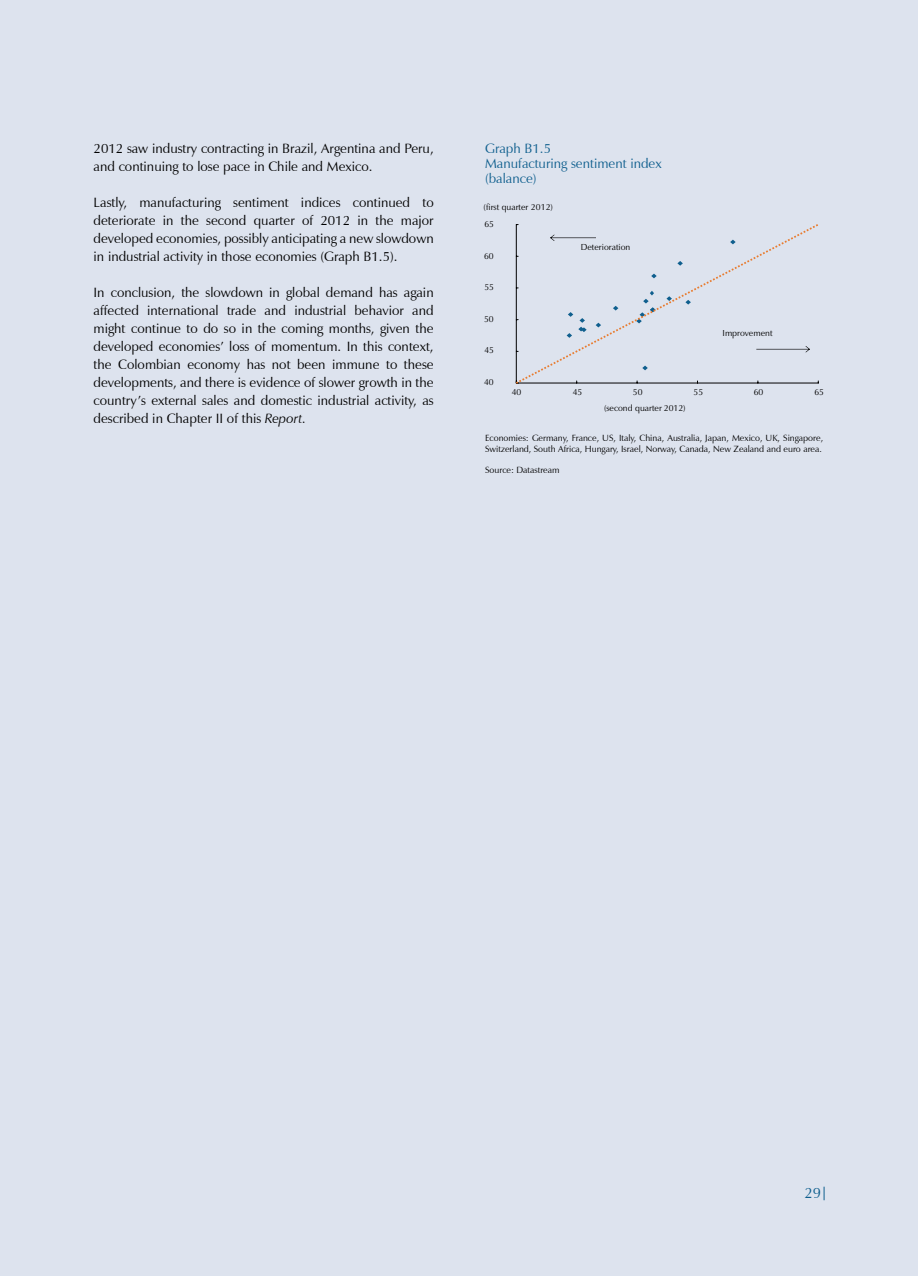
<style>
.page{position:relative;width:918px;height:1276px;background:#fff}
.page>*{position:absolute;margin:0;border:0;box-sizing:border-box;transform-origin:0 0}
.t1{font:15px "Zapf Humanist 601 BT";color:#0f5f8e}
.t2{font:13.5px/18px "Zapf Humanist 601 BT";color:#000;text-align:justify}
.t3{font:13.5px/15px "Zapf Humanist 601 BT";color:#0f5f8e}
.t4{font:9px/10.8px "Zapf Humanist 601 BT";color:#000}
.t5{font:8.85px "Zapf Humanist 601 BT";color:#000}
.s1{font-style:italic}
</style>
<div class="page">
<div style="left:1px;top:0;width:917px;height:1276px;background:#dde3ee"></div>
<svg style="left:824px;top:1186px;width:1px;height:14px"></svg>
<svg style="left:515px;top:224px;width:304px;height:160px"></svg>
<svg style="left:550px;top:234px;width:46px;height:7px"></svg>
<svg style="left:756px;top:346px;width:54px;height:6px"></svg>
<p class="t2" style="left:94px;top:139px;width:342px">2012 saw industry contracting in Brazil, Argentina and Peru, and continuing to lose pace in Chile and Mexico.</p>
<p class="t2" style="left:94px;top:193px;width:342px">Lastly, manufacturing sentiment indices continued to deteriorate in the second quarter of 2012 in the major developed economies, possibly anticipating a new slowdown in industrial activity in those economies (Graph B1.5).</p>
<p class="t2" style="left:94px;top:283px;width:342px">In conclusion, the slowdown in global demand has again affected international trade and industrial behavior and might continue to do so in the coming months, given the developed economies’ loss of momentum. In this context, the Colombian economy has not been immune to these developments, and there is evidence of slower growth in the country’s external sales and domestic industrial activity, as described in Chapter II of this <span class="s1">Report.</span></p>
<p class="t3" style="left:485px;top:141px;width:178px">Graph B1.5<br>Manufacturing sentiment index (balance)</p>
<p class="t5" style="left:484px;top:203px;width:71px">(first quarter 2012)</p>
<p class="t5" style="left:484px;top:221px;width:11px">65</p>
<p class="t5" style="left:484px;top:252px;width:11px">60</p>
<p class="t5" style="left:484px;top:284px;width:11px">55</p>
<p class="t5" style="left:484px;top:315px;width:11px">50</p>
<p class="t5" style="left:484px;top:347px;width:11px">45</p>
<p class="t5" style="left:484px;top:378px;width:11px">40</p>
<p class="t5" style="left:581px;top:243px;width:51px">Deterioration</p>
<p class="t5" style="left:723px;top:329px;width:51px">Improvement</p>
<p class="t5" style="left:512px;top:389px;width:11px">40</p>
<p class="t5" style="left:573px;top:389px;width:11px">45</p>
<p class="t5" style="left:633px;top:389px;width:11px">50</p>
<p class="t5" style="left:694px;top:389px;width:11px">55</p>
<p class="t5" style="left:754px;top:389px;width:11px">60</p>
<p class="t5" style="left:814px;top:389px;width:11px">65</p>
<p class="t5" style="left:604px;top:404px;width:83px">(second quarter 2012)</p>
<p class="t4" style="left:485px;top:432px;width:340px">Economies: Germany, France, US, Italy, China, Australia, Japan, Mexico, UK, Singapore,<br>Switzerland, South Africa, Hungary, Israel, Norway, Canada, New Zealand and euro area.</p>
<p class="t4" style="left:485px;top:465px;width:76px">Source: Datastream</p>
<p class="t1" style="left:805px;top:1184px;width:18px">29</p>
</div>
